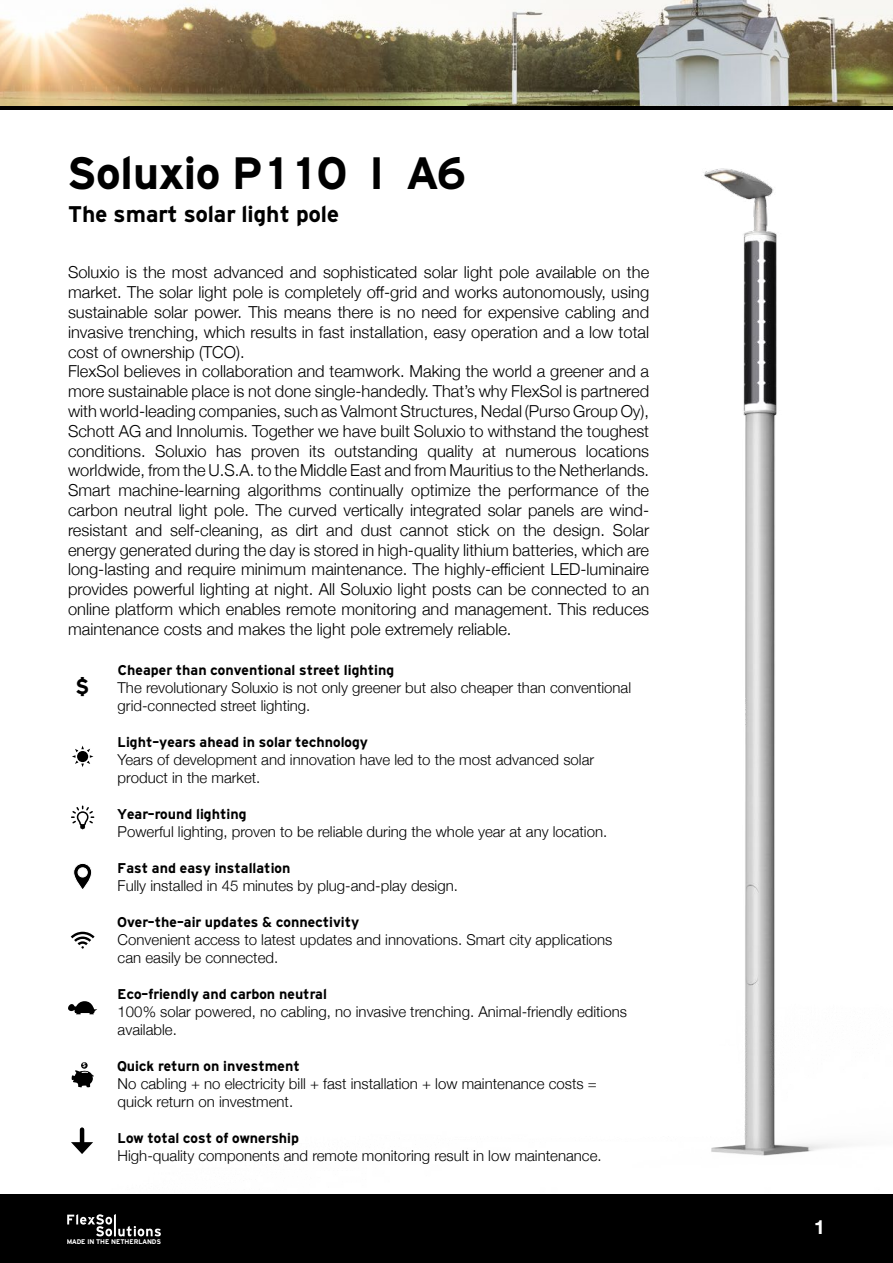
<style>
.page{position:relative;width:893px;height:1263px;background:#fff}
.page>*{position:absolute;margin:0;border:0;box-sizing:border-box;transform-origin:0 0}
.t1{font:48px "Hitthe Road";color:#000}
.t2{font:24px "Hitthe Road";color:#000}
.t3{font:22.5px "Hitthe Road";color:#000}
.t4{font:700 19.5px "Helvetica Neue";color:#fff}
.t5{font:300 16.5px/19.8px "Helvetica Neue";color:#000}
.t6{font:300 15px/18px "Helvetica Neue";color:#000}
.t7{font:15px "Hitthe Road";color:#000}
.t8{font:7.2px "Hitthe Road";color:#fff}
.t9{font:700 6.3px "Myriad Pro";color:#fff}
</style>
<div class="page">
<img style="left:0;top:168px;width:893px;height:1027px">
<div style="left:0;top:1195px;width:893px;height:68px;background:#000"></div>
<svg style="left:67px;top:1214px;width:94px;height:22px"></svg>
<div style="left:0;top:101px;width:893px;height:9px;background:#000"></div>
<img style="left:0;top:0;width:893px;height:106px">
<svg style="left:71px;top:932px;width:24px;height:16px"></svg>
<svg style="left:72px;top:746px;width:21px;height:21px"></svg>
<svg style="left:71px;top:805px;width:23px;height:24px"></svg>
<div style="left:81px;top:1062px;width:7px;height:7px;background:#000;border-radius:50%"></div>
<svg style="left:71px;top:1070px;width:23px;height:17px"></svg>
<svg style="left:74px;top:863px;width:18px;height:27px"></svg>
<svg style="left:68px;top:1001px;width:29px;height:13px"></svg>
<hr style="left:80px;top:1129px;width:4px;height:17px;background:#000">
<svg style="left:71px;top:1142px;width:22px;height:12px"></svg>
<h1 class="t1" style="left:66px;top:153px;width:401px">Soluxio P110 I A6</h1>
<h2 class="t2" style="left:68px;top:204px;width:273px">The smart solar light pole</h2>
<p class="t5" style="left:68px;top:261px;width:583px">Soluxio is the most advanced and sophisticated solar light pole available on the market. The solar light pole is completely off-grid and works autonomously, using sustainable solar power. This means there is no need for expensive cabling and invasive trenching, which results in fast installation, easy operation and a low total cost of ownership (TCO).<br>FlexSol believes in collaboration and teamwork. Making the world a greener and a more sustainable place is not done single-handedly. That’s why FlexSol is partnered with world-leading companies, such as Valmont Structures, Nedal (Purso Group Oy), Schott AG and Innolumis. Together we have built Soluxio to withstand the toughest conditions. Soluxio has proven its outstanding quality at numerous locations worldwide, from the U.S.A. to the Middle East and from Mauritius to the Netherlands.<br>Smart machine-learning algorithms continually optimize the performance of the carbon neutral light pole. The curved vertically integrated solar panels are wind&shy;resistant and self-cleaning, as dirt and dust cannot stick on the design. Solar energy generated during the day is stored in high-quality lithium batteries, which are long-lasting and require minimum maintenance. The highly-efficient LED-luminaire provides powerful lighting at night. All Soluxio light posts can be connected to an online platform which enables remote monitoring and management. This reduces maintenance costs and makes the light pole extremely reliable.</p>
<p class="t7" style="left:118px;top:663px;width:278px">Cheaper than conventional street lighting</p>
<p class="t6" style="left:118px;top:677px;width:515px">The revolutionary Soluxio is not only greener but also cheaper than conventional grid-connected street lighting.</p>
<p class="t7" style="left:118px;top:735px;width:252px">Light-years ahead in solar technology</p>
<p class="t6" style="left:118px;top:749px;width:478px">Years of development and innovation have led to the most advanced solar product in the market.</p>
<p class="t7" style="left:118px;top:807px;width:130px">Year-round lighting</p>
<p class="t6" style="left:118px;top:821px;width:491px">Powerful lighting, proven to be reliable during the whole year at any location.</p>
<p class="t7" style="left:118px;top:861px;width:174px">Fast and easy installation</p>
<p class="t6" style="left:118px;top:875px;width:342px">Fully installed in 45 minutes by plug-and-play design.</p>
<p class="t7" style="left:118px;top:915px;width:243px">Over-the-air updates &amp; connectivity</p>
<p class="t6" style="left:118px;top:929px;width:496px">Convenient access to latest updates and innovations. Smart city applications can easily be connected.</p>
<p class="t7" style="left:118px;top:987px;width:211px">Eco-friendly and carbon neutral</p>
<p class="t6" style="left:118px;top:1001px;width:511px">100% solar powered, no cabling, no invasive trenching. Animal-friendly editions available.</p>
<p class="t7" style="left:118px;top:1059px;width:184px">Quick return on investment</p>
<p class="t6" style="left:118px;top:1073px;width:481px">No cabling + no electricity bill + fast installation + low maintenance costs = quick return on investment.</p>
<p class="t7" style="left:118px;top:1131px;width:183px">Low total cost of ownership</p>
<p class="t6" style="left:118px;top:1145px;width:485px">High-quality components and remote monitoring result in low maintenance.</p>
<h3 class="t3" style="left:75px;top:677px;width:16px">$</h3>
<p class="t9" style="left:83px;top:1061px;width:5px">$</p>
<p class="t8" style="left:67px;top:1238px;width:96px">MADE IN THE NETHERLANDS</p>
<p class="t4" style="left:814px;top:1211px;width:12px">1</p>
</div>
